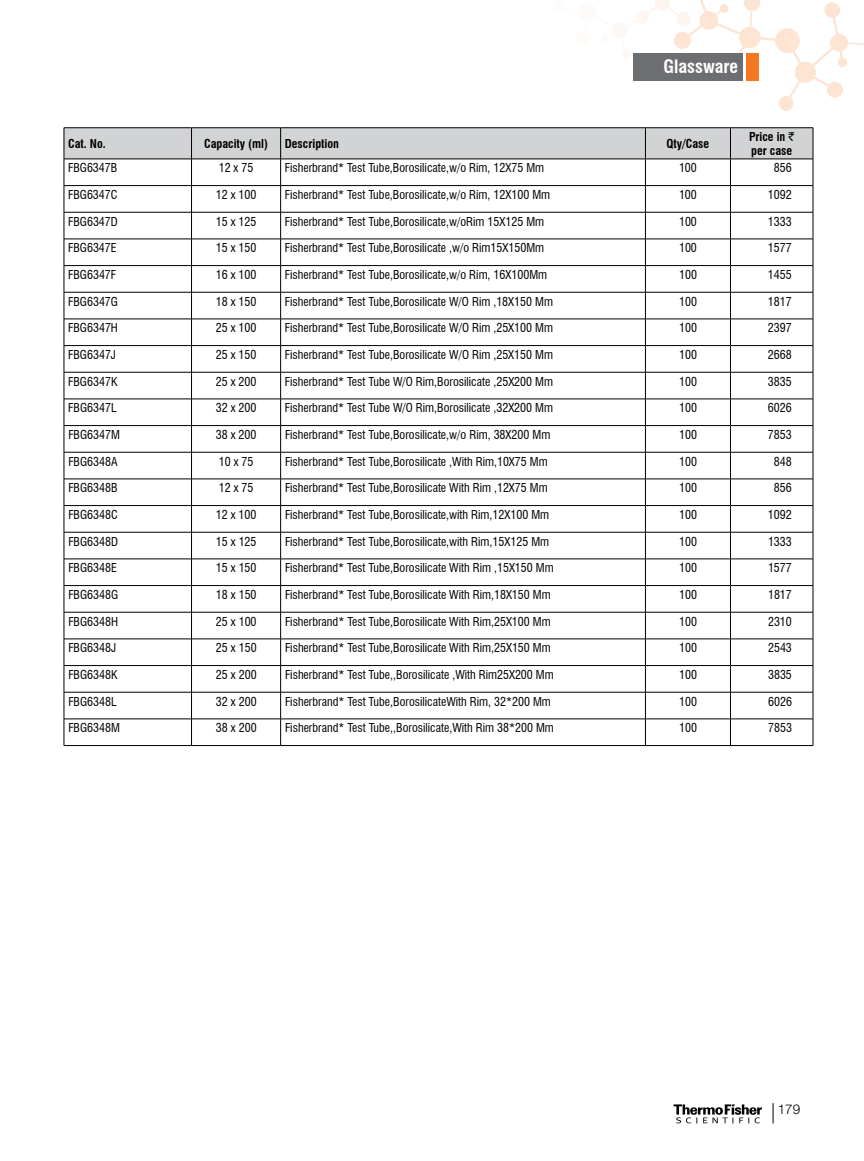
<style>
.page{position:relative;width:864px;height:1161px;background:#fff}
.page>*{position:absolute;margin:0;border:0;box-sizing:border-box;transform-origin:0 0}
.t1{font:700 condensed 18px "Swiss 721 BT";color:#fff}
.t2{font:300 13.5px "Helvetica Neue LT Std";color:#000}
.t3{font:condensed 12px "Swiss 721 BT";color:#000}
.t4{font:700 condensed 12px/14.4px "Swiss 721 BT";color:#000}
.s1{font-family:"Rupee Foradian";font-weight:400;font-stretch:normal}
</style>
<div class="page">
<svg style="left:674px;top:1104px;width:88px;height:19px"></svg>
<svg style="left:773px;top:1103px;width:1px;height:20px"></svg>
<svg style="left:618px;top:0;width:246px;height:111px"></svg>
<div style="left:634px;top:54px;width:109px;height:27px;background:#6d6e71"></div>
<div style="left:746px;top:54px;width:12px;height:27px;background:#f47721"></div>
<hr style="left:64px;top:745px;width:128px;height:1px;background:#000">
<hr style="left:192px;top:745px;width:89px;height:1px;background:#000">
<hr style="left:281px;top:745px;width:364px;height:1px;background:#000">
<hr style="left:645px;top:745px;width:85px;height:1px;background:#000">
<hr style="left:730px;top:745px;width:83px;height:1px;background:#000">
<svg style="left:64px;top:128px;width:750px;height:617px"></svg>
<hr style="left:64px;top:127px;width:128px;height:1px;background:#000">
<hr style="left:192px;top:127px;width:89px;height:1px;background:#000">
<hr style="left:281px;top:127px;width:364px;height:1px;background:#000">
<hr style="left:645px;top:127px;width:85px;height:1px;background:#000">
<hr style="left:730px;top:127px;width:83px;height:1px;background:#000">
<h1 class="t1" style="left:664px;top:56px;width:76px">Glassware</h1>
<p class="t4" style="left:68px;top:136px;width:39px">Cat. No.</p>
<p class="t4" style="left:204px;top:136px;width:65px">Capacity (ml)</p>
<p class="t4" style="left:285px;top:136px;width:56px">Description</p>
<p class="t4" style="left:667px;top:136px;width:44px">Qty/Case</p>
<p class="t4" style="left:749px;top:129px;width:47px">Price in <span class="s1">` </span>per case</p>
<p class="t3" style="left:68px;top:161px;width:51px">FBG6347B</p>
<p class="t3" style="left:219px;top:161px;width:36px">12 x 75</p>
<p class="t3" style="left:285px;top:161px;width:261px">Fisherbrand* Test Tube,Borosilicate,w/o Rim, 12X75 Mm</p>
<p class="t3" style="left:679px;top:161px;width:19px">100</p>
<p class="t3" style="left:774px;top:161px;width:19px">856</p>
<p class="t3" style="left:68px;top:187px;width:51px">FBG6347C</p>
<p class="t3" style="left:216px;top:187px;width:42px">12 x 100</p>
<p class="t3" style="left:285px;top:187px;width:267px">Fisherbrand* Test Tube,Borosilicate,w/o Rim, 12X100 Mm</p>
<p class="t3" style="left:679px;top:187px;width:19px">100</p>
<p class="t3" style="left:768px;top:187px;width:25px">1092</p>
<p class="t3" style="left:68px;top:214px;width:51px">FBG6347D</p>
<p class="t3" style="left:216px;top:214px;width:42px">15 x 125</p>
<p class="t3" style="left:285px;top:214px;width:261px">Fisherbrand* Test Tube,Borosilicate,w/oRim 15X125 Mm</p>
<p class="t3" style="left:679px;top:214px;width:19px">100</p>
<p class="t3" style="left:768px;top:214px;width:25px">1333</p>
<p class="t3" style="left:68px;top:241px;width:50px">FBG6347E</p>
<p class="t3" style="left:216px;top:241px;width:42px">15 x 150</p>
<p class="t3" style="left:285px;top:241px;width:261px">Fisherbrand* Test Tube,Borosilicate ,w/o Rim15X150Mm</p>
<p class="t3" style="left:679px;top:241px;width:19px">100</p>
<p class="t3" style="left:768px;top:241px;width:25px">1577</p>
<p class="t3" style="left:68px;top:267px;width:49px">FBG6347F</p>
<p class="t3" style="left:216px;top:267px;width:42px">16 x 100</p>
<p class="t3" style="left:285px;top:267px;width:264px">Fisherbrand* Test Tube,Borosilicate,w/o Rim, 16X100Mm</p>
<p class="t3" style="left:679px;top:267px;width:19px">100</p>
<p class="t3" style="left:768px;top:267px;width:25px">1455</p>
<p class="t3" style="left:68px;top:294px;width:51px">FBG6347G</p>
<p class="t3" style="left:216px;top:294px;width:42px">18 x 150</p>
<p class="t3" style="left:285px;top:294px;width:270px">Fisherbrand* Test Tube,Borosilicate W/O Rim ,18X150 Mm</p>
<p class="t3" style="left:679px;top:294px;width:19px">100</p>
<p class="t3" style="left:768px;top:294px;width:25px">1817</p>
<p class="t3" style="left:68px;top:321px;width:51px">FBG6347H</p>
<p class="t3" style="left:216px;top:321px;width:42px">25 x 100</p>
<p class="t3" style="left:285px;top:321px;width:270px">Fisherbrand* Test Tube,Borosilicate W/O Rim ,25X100 Mm</p>
<p class="t3" style="left:679px;top:321px;width:19px">100</p>
<p class="t3" style="left:768px;top:321px;width:25px">2397</p>
<p class="t3" style="left:68px;top:347px;width:49px">FBG6347J</p>
<p class="t3" style="left:216px;top:347px;width:42px">25 x 150</p>
<p class="t3" style="left:285px;top:347px;width:270px">Fisherbrand* Test Tube,Borosilicate W/O Rim ,25X150 Mm</p>
<p class="t3" style="left:679px;top:347px;width:19px">100</p>
<p class="t3" style="left:768px;top:347px;width:25px">2668</p>
<p class="t3" style="left:68px;top:374px;width:51px">FBG6347K</p>
<p class="t3" style="left:216px;top:374px;width:42px">25 x 200</p>
<p class="t3" style="left:285px;top:374px;width:270px">Fisherbrand* Test Tube W/O Rim,Borosilicate ,25X200 Mm</p>
<p class="t3" style="left:679px;top:374px;width:19px">100</p>
<p class="t3" style="left:768px;top:374px;width:25px">3835</p>
<p class="t3" style="left:68px;top:401px;width:50px">FBG6347L</p>
<p class="t3" style="left:216px;top:401px;width:42px">32 x 200</p>
<p class="t3" style="left:285px;top:401px;width:270px">Fisherbrand* Test Tube W/O Rim,Borosilicate ,32X200 Mm</p>
<p class="t3" style="left:679px;top:401px;width:19px">100</p>
<p class="t3" style="left:768px;top:401px;width:25px">6026</p>
<p class="t3" style="left:68px;top:427px;width:53px">FBG6347M</p>
<p class="t3" style="left:216px;top:427px;width:42px">38 x 200</p>
<p class="t3" style="left:285px;top:427px;width:267px">Fisherbrand* Test Tube,Borosilicate,w/o Rim, 38X200 Mm</p>
<p class="t3" style="left:679px;top:427px;width:19px">100</p>
<p class="t3" style="left:768px;top:427px;width:25px">7853</p>
<p class="t3" style="left:68px;top:454px;width:51px">FBG6348A</p>
<p class="t3" style="left:219px;top:454px;width:36px">10 x 75</p>
<p class="t3" style="left:285px;top:454px;width:264px">Fisherbrand* Test Tube,Borosilicate ,With Rim,10X75 Mm</p>
<p class="t3" style="left:679px;top:454px;width:19px">100</p>
<p class="t3" style="left:774px;top:454px;width:19px">848</p>
<p class="t3" style="left:68px;top:481px;width:51px">FBG6348B</p>
<p class="t3" style="left:219px;top:481px;width:36px">12 x 75</p>
<p class="t3" style="left:285px;top:481px;width:264px">Fisherbrand* Test Tube,Borosilicate With Rim ,12X75 Mm</p>
<p class="t3" style="left:679px;top:481px;width:19px">100</p>
<p class="t3" style="left:774px;top:481px;width:19px">856</p>
<p class="t3" style="left:68px;top:507px;width:51px">FBG6348C</p>
<p class="t3" style="left:216px;top:507px;width:42px">12 x 100</p>
<p class="t3" style="left:285px;top:507px;width:266px">Fisherbrand* Test Tube,Borosilicate,with Rim,12X100 Mm</p>
<p class="t3" style="left:679px;top:507px;width:19px">100</p>
<p class="t3" style="left:768px;top:507px;width:25px">1092</p>
<p class="t3" style="left:68px;top:534px;width:51px">FBG6348D</p>
<p class="t3" style="left:216px;top:534px;width:42px">15 x 125</p>
<p class="t3" style="left:285px;top:534px;width:266px">Fisherbrand* Test Tube,Borosilicate,with Rim,15X125 Mm</p>
<p class="t3" style="left:679px;top:534px;width:19px">100</p>
<p class="t3" style="left:768px;top:534px;width:25px">1333</p>
<p class="t3" style="left:68px;top:561px;width:50px">FBG6348E</p>
<p class="t3" style="left:216px;top:561px;width:42px">15 x 150</p>
<p class="t3" style="left:285px;top:561px;width:270px">Fisherbrand* Test Tube,Borosilicate With Rim ,15X150 Mm</p>
<p class="t3" style="left:679px;top:561px;width:19px">100</p>
<p class="t3" style="left:768px;top:561px;width:25px">1577</p>
<p class="t3" style="left:68px;top:587px;width:51px">FBG6348G</p>
<p class="t3" style="left:216px;top:587px;width:42px">18 x 150</p>
<p class="t3" style="left:285px;top:587px;width:267px">Fisherbrand* Test Tube,Borosilicate With Rim,18X150 Mm</p>
<p class="t3" style="left:679px;top:587px;width:19px">100</p>
<p class="t3" style="left:768px;top:587px;width:25px">1817</p>
<p class="t3" style="left:68px;top:614px;width:51px">FBG6348H</p>
<p class="t3" style="left:216px;top:614px;width:42px">25 x 100</p>
<p class="t3" style="left:285px;top:614px;width:267px">Fisherbrand* Test Tube,Borosilicate With Rim,25X100 Mm</p>
<p class="t3" style="left:679px;top:614px;width:19px">100</p>
<p class="t3" style="left:768px;top:614px;width:25px">2310</p>
<p class="t3" style="left:68px;top:641px;width:49px">FBG6348J</p>
<p class="t3" style="left:216px;top:641px;width:42px">25 x 150</p>
<p class="t3" style="left:285px;top:641px;width:267px">Fisherbrand* Test Tube,Borosilicate With Rim,25X150 Mm</p>
<p class="t3" style="left:679px;top:641px;width:19px">100</p>
<p class="t3" style="left:768px;top:641px;width:25px">2543</p>
<p class="t3" style="left:68px;top:667px;width:51px">FBG6348K</p>
<p class="t3" style="left:216px;top:667px;width:42px">25 x 200</p>
<p class="t3" style="left:285px;top:667px;width:270px">Fisherbrand* Test Tube,,Borosilicate ,With Rim25X200 Mm</p>
<p class="t3" style="left:679px;top:667px;width:19px">100</p>
<p class="t3" style="left:768px;top:667px;width:25px">3835</p>
<p class="t3" style="left:68px;top:694px;width:50px">FBG6348L</p>
<p class="t3" style="left:216px;top:694px;width:42px">32 x 200</p>
<p class="t3" style="left:285px;top:694px;width:267px">Fisherbrand* Test Tube,BorosilicateWith Rim, 32*200 Mm</p>
<p class="t3" style="left:679px;top:694px;width:19px">100</p>
<p class="t3" style="left:768px;top:694px;width:25px">6026</p>
<p class="t3" style="left:68px;top:721px;width:53px">FBG6348M</p>
<p class="t3" style="left:216px;top:721px;width:42px">38 x 200</p>
<p class="t3" style="left:285px;top:721px;width:270px">Fisherbrand* Test Tube,,Borosilicate,With Rim 38*200 Mm</p>
<p class="t3" style="left:679px;top:721px;width:19px">100</p>
<p class="t3" style="left:768px;top:721px;width:25px">7853</p>
<p class="t2" style="left:778px;top:1101px;width:24px">179</p>
</div>
